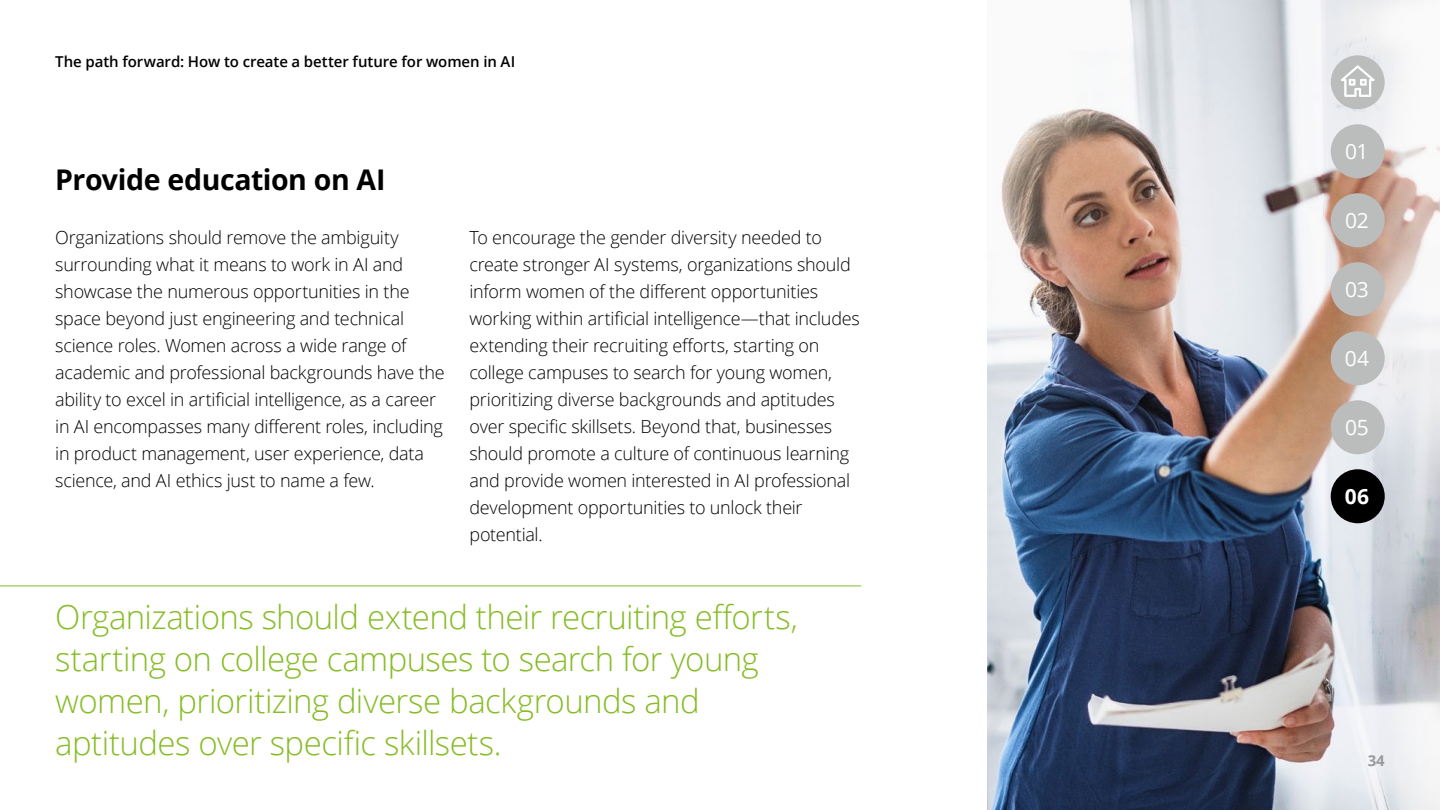
<style>
.page{position:relative;width:1440px;height:810px;background:#fff}
.page>*{position:absolute;margin:0;border:0;box-sizing:border-box;transform-origin:0 0}
.t1{font:300 33px/42px "Open Sans";letter-spacing:-.015em;color:#86bc25}
.t2{font:700 28.5px "Open Sans";letter-spacing:-.015em;color:#000}
.t3{font:21px "Open Sans";letter-spacing:-.015em;color:#fff}
.t4{font:700 21px "Open Sans";color:#fff}
.t5{font:300 18px/27px "Open Sans";letter-spacing:-.015em;color:#000}
.t6{font:600 15px "Open Sans";letter-spacing:-.005em;color:#000}
.t7{font:700 15px "Open Sans";color:#97999b}
</style>
<div class="page">
<img style="left:987px;top:0;width:453px;height:810px">
<div style="left:1331px;top:400px;width:54px;height:54px;background:#bbbcbc;border-radius:50%"></div>
<div style="left:1331px;top:331px;width:54px;height:54px;background:#bbbcbc;border-radius:50%"></div>
<div style="left:1331px;top:262px;width:54px;height:54px;background:#bbbcbc;border-radius:50%"></div>
<div style="left:1331px;top:193px;width:54px;height:54px;background:#bbbcbc;border-radius:50%"></div>
<div style="left:1331px;top:124px;width:54px;height:54px;background:#bbbcbc;border-radius:50%"></div>
<svg style="left:1331px;top:55px;width:54px;height:54px;background:#cdcece"></svg>
<div style="left:1331px;top:469px;width:54px;height:54px;background:#000;border-radius:50%"></div>
<hr style="left:0;top:586px;width:861px;height:1px;background:#86bc25">
<p class="t6" style="left:55px;top:51px;width:461px">The path forward: How to create a better future for women in AI</p>
<h2 class="t2" style="left:55px;top:159px;width:332px">Provide education on AI</h2>
<p class="t5" style="left:55px;top:223px;width:391px">Organizations should remove the ambiguity surrounding what it means to work in AI and showcase the numerous opportunities in the space beyond just engineering and technical science roles. Women across a wide range of academic and professional backgrounds have the ability to excel in artificial intelligence, as a career in AI encompasses many different roles, including in product management, user experience, data science, and AI ethics just to name a few.</p>
<p class="t5" style="left:469px;top:223px;width:392px">To encourage the gender diversity needed to create stronger AI systems, organizations should inform women of the different opportunities working within artificial intelligence—that includes extending their recruiting efforts, starting on college campuses to search for young women, prioritizing diverse backgrounds and aptitudes over specific skillsets. Beyond that, businesses should promote a culture of continuous learning and provide women interested in AI professional development opportunities to unlock their potential.</p>
<h1 class="t1" style="left:55px;top:595px;width:744px">Organizations should extend their recruiting efforts, starting on college campuses to search for young women, prioritizing diverse backgrounds and aptitudes over specific skillsets.</h1>
<p class="t3" style="left:1345px;top:137px;width:25px">01</p>
<p class="t3" style="left:1345px;top:206px;width:25px">02</p>
<p class="t3" style="left:1345px;top:275px;width:25px">03</p>
<p class="t3" style="left:1345px;top:344px;width:26px">04</p>
<p class="t3" style="left:1345px;top:413px;width:25px">05</p>
<p class="t4" style="left:1345px;top:482px;width:26px">06</p>
<p class="t7" style="left:1368px;top:750px;width:18px">34</p>
</div>
